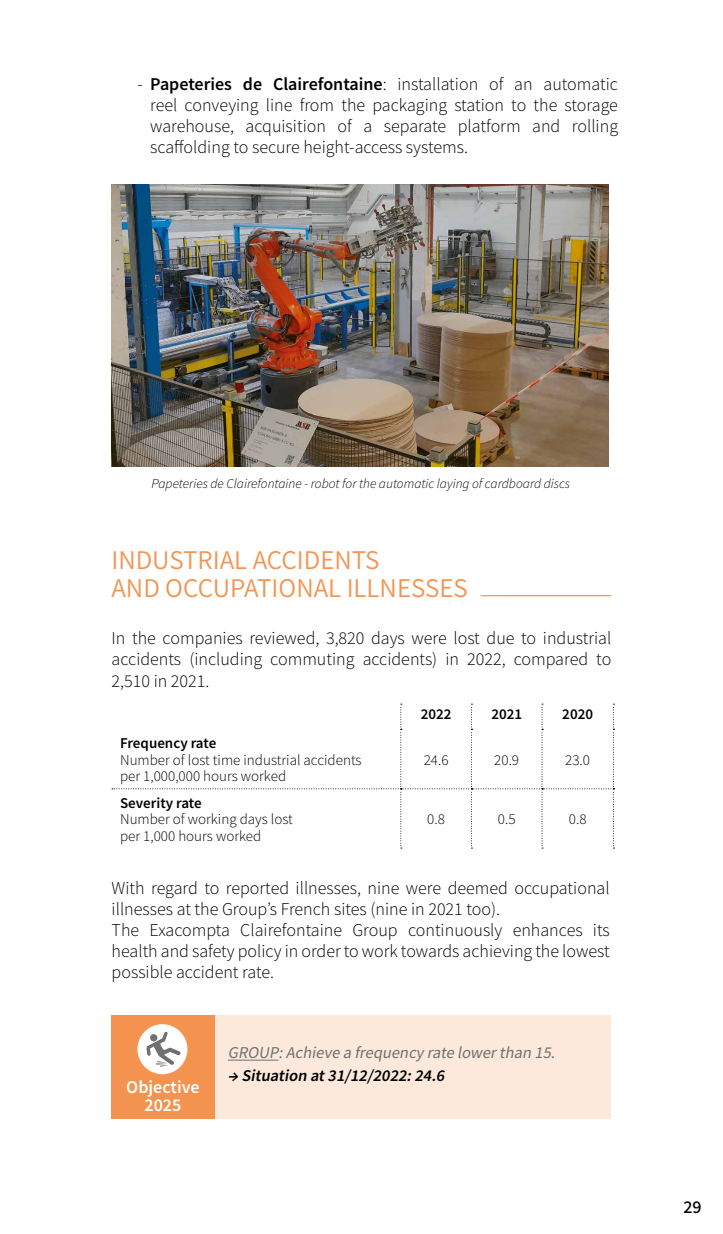
<style>
.page{position:relative;width:723px;height:1234px;background:#fff}
.page>*{position:absolute;margin:0;border:0;box-sizing:border-box;transform-origin:0 0}
.t1{font:27px/28.5px "Assistant";color:#f49350}
.t2{font:300 18px/21px "Source Sans Pro";color:#000;text-align:justify}
.t3{font:600 18px/18px "Source Sans Pro";color:#fff;text-align:center}
.t4{font:600 18px "Assistant";color:#000}
.t5{font:italic 16.5px "Source Sans Pro";color:#6f7070}
.t6{font:italic 600 16.5px "Source Sans Pro";color:#000}
.t7{font:300 15px/16.5px "Source Sans Pro";color:#000}
.t8{font:600 15px "Source Sans Pro";color:#000}
.t9{font:italic 300 13.5px "Source Sans Pro";color:#000}
.s1{font-weight:600}
</style>
<div class="page">
<img style="left:111px;top:184px;width:498px;height:283px">
<svg style="left:112px;top:703px;width:502px;height:145px"></svg>
<div style="left:112px;top:1014px;width:499px;height:104px;background:#fce9dc"></div>
<hr style="left:228px;top:1059px;width:50px;height:1px;background:#6f7070">
<div style="left:112px;top:1014px;width:103px;height:104px;background:#f49350"></div>
<div style="left:137px;top:1023px;width:50px;height:50px;background:#fff;border-radius:50%"></div>
<svg style="left:146px;top:1031px;width:35px;height:35px"></svg>
<hr style="left:480px;top:595px;width:131px;height:1px;background:#f49350">
<p class="t2" style="left:150px;top:74px;width:469px;text-indent:-13px">- <span class="s1">Papeteries de Clairefontaine</span>: installation of an automatic reel conveying line from the packaging station to the storage warehouse, acquisition of a separate platform and rolling scaffolding to secure height-access systems.</p>
<p class="t9" style="left:152px;top:475px;width:420px">Papeteries de Clairefontaine - robot for the automatic laying of cardboard discs</p>
<h1 class="t1" style="left:111px;top:544px;width:358px">INDUSTRIAL ACCIDENTS<br>AND OCCUPATIONAL ILLNESSES</h1>
<p class="t2" style="left:112px;top:627px;width:501px;line-height:21.6px">In the companies reviewed, 3,820 days were lost due to industrial accidents (including commuting accidents) in 2022, compared to 2,510 in 2021.</p>
<p class="t8" style="left:421px;top:704px;width:32px">2022</p>
<p class="t8" style="left:491px;top:704px;width:32px">2021</p>
<p class="t8" style="left:562px;top:704px;width:32px">2020</p>
<p class="t8" style="left:120px;top:733px;width:98px">Frequency rate</p>
<p class="t7" style="left:120px;top:751px;width:243px">Number of lost time industrial accidents per 1,000,000 hours worked</p>
<p class="t7" style="left:424px;top:751px;width:26px">24.6</p>
<p class="t7" style="left:494px;top:751px;width:26px">20.9</p>
<p class="t7" style="left:565px;top:751px;width:26px">23.0</p>
<p class="t8" style="left:120px;top:793px;width:83px">Severity rate</p>
<p class="t7" style="left:120px;top:811px;width:174px">Number of working days lost per 1,000 hours worked</p>
<p class="t7" style="left:427px;top:811px;width:19px">0.8</p>
<p class="t7" style="left:498px;top:811px;width:19px">0.5</p>
<p class="t7" style="left:569px;top:811px;width:19px">0.8</p>
<p class="t2" style="left:112px;top:876px;width:500px;text-align:left">With regard to reported illnesses, nine were deemed occupational illnesses at the Group’s French sites (nine in 2021 too).<br>The Exacompta Clairefontaine Group continuously enhances its health and safety policy in order to work towards achieving the lowest possible accident rate.</p>
<p class="t3" style="left:126px;top:1077px;width:75px">Objective<br>2025</p>
<p class="t5" style="left:228px;top:1042px;width:332px">GROUP:Achieve a frequency rate lowerthan 15.</p>
<p class="t6" style="left:228px;top:1064px;width:222px">→ Situation at31/12/2022:24.6</p>
<p class="t4" style="left:683px;top:1194px;width:20px">29</p>
</div>
